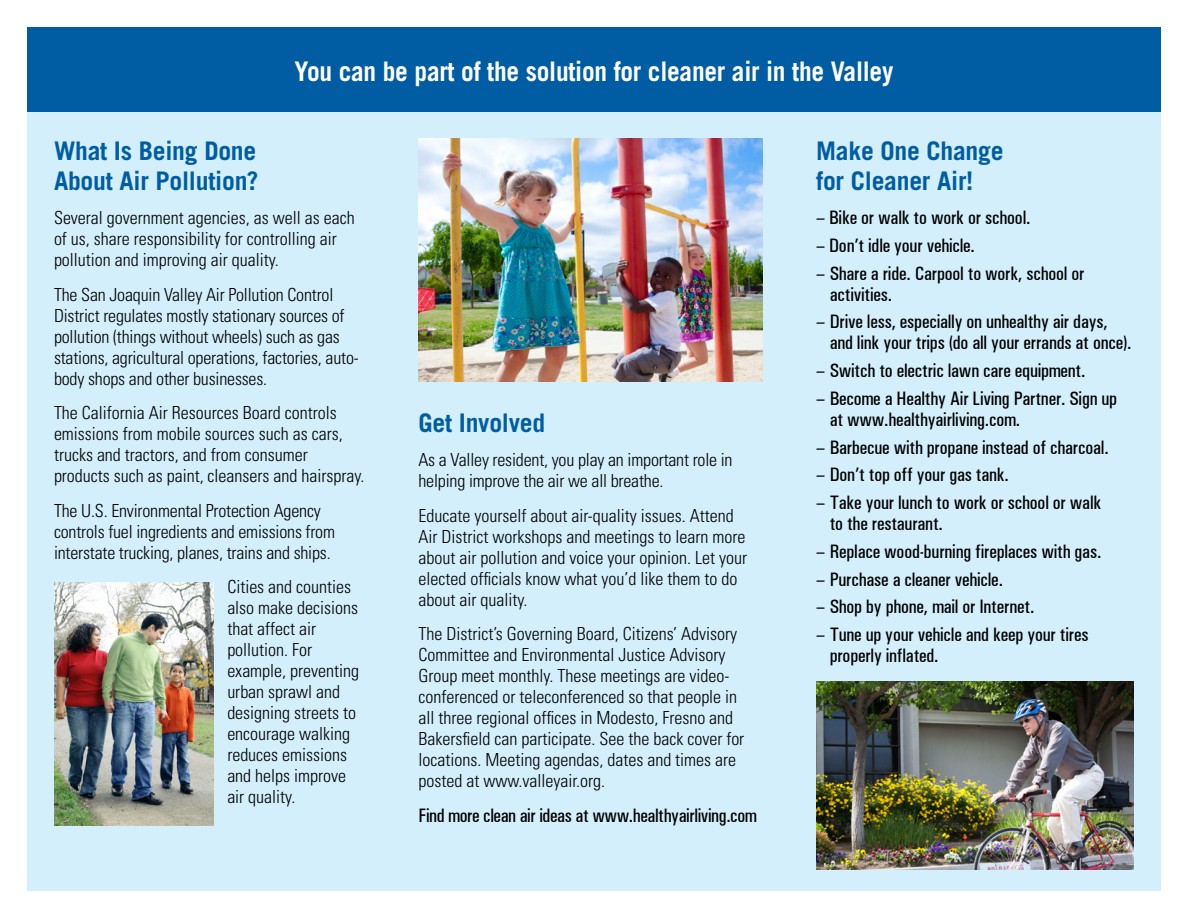
<style>
.page{position:relative;width:1188px;height:918px;background:#fff}
.page>*{position:absolute;margin:0;border:0;box-sizing:border-box;transform-origin:0 0}
.t1{font:700 27px "Trade Gothic LT Std";letter-spacing:-.01em;color:#fff;scale:.94 1}
.t2{font:700 25.65px/30px "Trade Gothic LT Std";letter-spacing:-.01em;color:#005da4}
.t3{font:500 19.5px/21px "Univers Condensed W1";letter-spacing:-.01em;color:#000}
.t4{font:300 condensed 18px/21px "Univers LT Std";color:#000}
</style>
<div class="page">
<div style="left:27px;top:108px;width:1134px;height:783px;background:#d4effc"></div>
<div style="left:27px;top:27px;width:1134px;height:85px;background:#005da4"></div>
<img style="left:418px;top:139px;width:344px;height:242px">
<img style="left:816px;top:681px;width:318px;height:189px">
<img style="left:54px;top:582px;width:160px;height:244px">
<h1 class="t1" style="left:295px;top:55px;width:638px">You can be part of the solution for cleaner air in the Valley</h1>
<h2 class="t2" style="left:54px;top:135px;width:206px">What Is Being Done<br>About Air Pollution?</h2>
<p class="t4" style="left:54px;top:207px;width:302px">Several government agencies, as well as each of us, share responsibility for controlling air pollution and improving air quality.</p>
<p class="t4" style="left:54px;top:284px;width:306px">The San Joaquin Valley Air Pollution Control District regulates mostly stationary sources of pollution (things without wheels) such as gas stations, agricultural operations, factories, auto&shy;body shops and other businesses.</p>
<p class="t4" style="left:54px;top:402px;width:312px">The California Air Resources Board controls emissions from mobile sources such as cars, trucks and tractors, and from consumer products such as paint, cleansers and hairspray.</p>
<p class="t4" style="left:54px;top:500px;width:283px">The U.S. Environmental Protection Agency controls fuel ingredients and emissions from interstate trucking, planes, trains and ships.</p>
<p class="t4" style="left:227px;top:577px;width:133px">Cities and counties also make decisions that affect air pollution. For example, preventing urban sprawl and designing streets to encourage walking reduces emissions and helps improve air quality.</p>
<h2 class="t2" style="left:418px;top:407px;width:128px">Get Involved</h2>
<p class="t4" style="left:418px;top:449px;width:316px">As a Valley resident, you play an important role in helping improve the air we all breathe.</p>
<p class="t4" style="left:418px;top:505px;width:330px">Educate yourself about air-quality issues. Attend Air District workshops and meetings to learn more about air pollution and voice your opinion. Let your elected officials know what you’d like them to do about air quality.</p>
<p class="t4" style="left:418px;top:623px;width:327px">The District’s Governing Board, Citizens’ Advisory Committee and Environmental Justice Advisory Group meet monthly. These meetings are video&shy;conferenced or teleconferenced so that people in all three regional offices in Modesto, Fresno and Bakersfield can participate. See the back cover for locations. Meeting agendas, dates and times are posted at www.valleyair.org.</p>
<p class="t3" style="left:418px;top:805px;width:340px">Find more clean air ideas at www.healthyairliving.com</p>
<h2 class="t2" style="left:816px;top:135px;width:189px">Make One Change for Cleaner Air!</h2>
<p class="t3" style="left:816px;top:207px;width:216px">– Bike or walk to work or school.</p>
<p class="t3" style="left:816px;top:235px;width:160px">– Don’t idle your vehicle.</p>
<p class="t3" style="left:830px;top:263px;width:256px;text-indent:-13px">– Share a ride. Carpool to work, school or activities.</p>
<p class="t3" style="left:830px;top:311px;width:303px;text-indent:-13px">– Drive less, especially on unhealthy air days, and link your trips (do all your errands at once).</p>
<p class="t3" style="left:816px;top:360px;width:271px">– Switch to electric lawn care equipment.</p>
<p class="t3" style="left:830px;top:388px;width:289px;text-indent:-13px">– Become a Healthy Air Living Partner. Sign up at www.healthyairliving.com.</p>
<p class="t3" style="left:816px;top:437px;width:294px">– Barbecue with propane instead of charcoal.</p>
<p class="t3" style="left:816px;top:464px;width:194px">– Don’t top off your gas tank.</p>
<p class="t3" style="left:830px;top:492px;width:273px;text-indent:-13px">– Take your lunch to work or school or walk to the restaurant.</p>
<p class="t3" style="left:816px;top:541px;width:287px">– Replace wood-burning fireplaces with gas.</p>
<p class="t3" style="left:816px;top:569px;width:188px">– Purchase a cleaner vehicle.</p>
<p class="t3" style="left:816px;top:596px;width:220px">– Shop by phone, mail or Internet.</p>
<p class="t3" style="left:830px;top:624px;width:260px;text-indent:-13px">– Tune up your vehicle and keep your tires properly inflated.</p>
</div>
